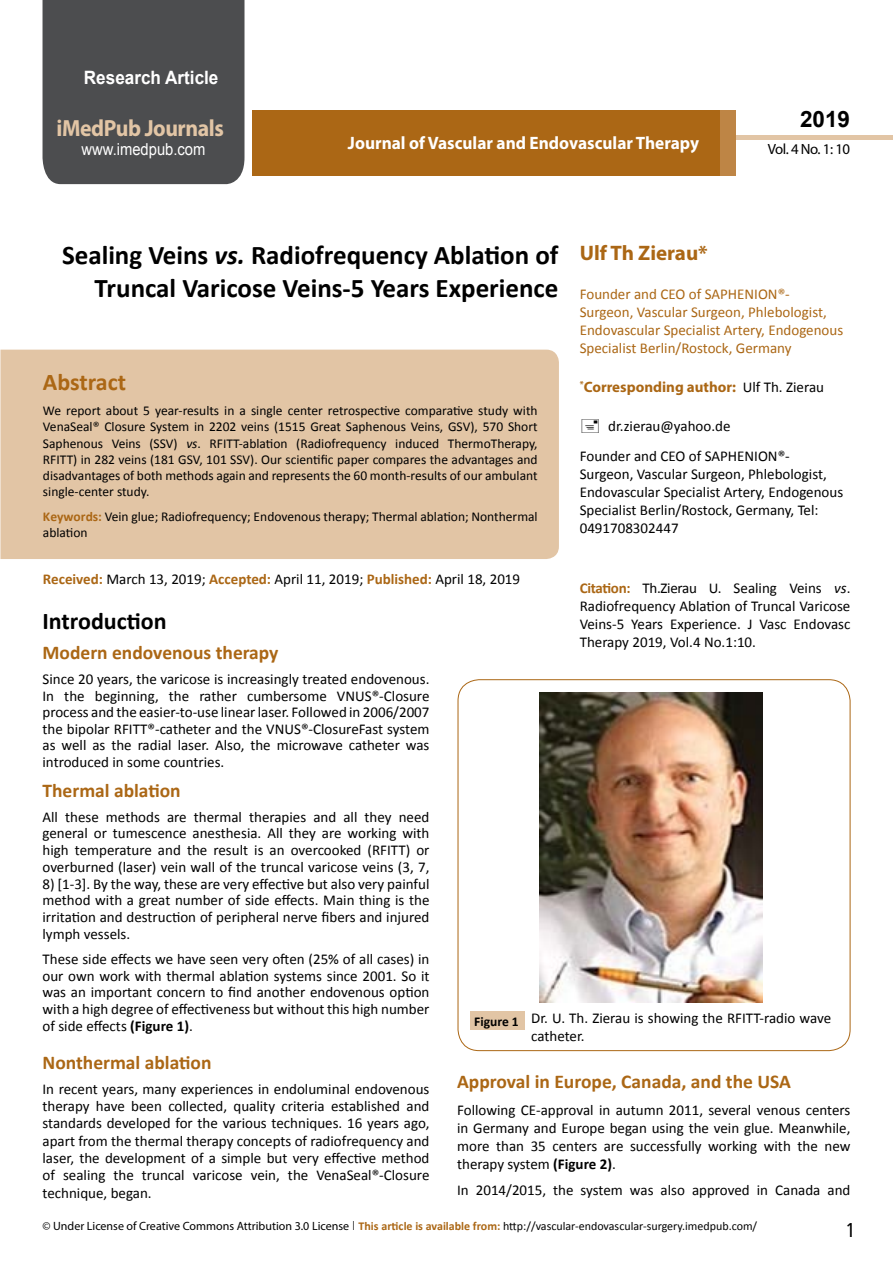
<style>
.page{position:relative;width:893px;height:1263px;background:#fff}
.page>*{position:absolute;margin:0;border:0;box-sizing:border-box;transform-origin:0 0}
.t1{font:700 27px/32.4px "Calibri";color:#000;text-align:right}
.t2{font:25.5px "Tunga";color:#000}
.t3{font:700 24px "Calibri";color:#000}
.t4{font:700 24px "Calibri";color:#ab6715}
.t5{font:700 23.4px "Myriad Pro";letter-spacing:-.02em;color:#e2c5a5;scale:.93 1}
.t6{font:700 22.5px "Arial";color:#000}
.t7{font:700 21px "Myriad Pro";color:#ab6715}
.t8{font:700 19.5px "Calibri";color:#ab6715}
.t9{font:700 18.45px "Arial";color:#fff;scale:.93 1}
.t10{font:700 18px "Myriad Pro";color:#fff;scale:.96 1}
.t11{font:16.5px "Arial";color:#fff;scale:.89 1}
.t12{font:15px/18px "Calibri";color:#000;text-align:justify}
.t13{font:15px/18px "Calibri";color:#ab6715}
.t14{font:700 15px "Myriad Pro";color:#ab6715}
.t15{font:14.85px "Myriad Pro";letter-spacing:-.03em;color:#000}
.t16{font:13.5px/16.2px "Calibri";color:#000;text-align:justify}
.t17{font:700 13.5px "Calibri";color:#000}
.t18{font:12px "Myriad Pro";color:#000}
.s1{font-family:"Calibri";font-weight:400;color:#000}
.s2{font-style:italic}
.s3{font-weight:700;color:#ab6715}
.s4{font-weight:700}
.s5{font-family:"Tunga"}
.s6{font-family:"Calibri";font-weight:700;color:#ab6715}
.s7{font-family:"Calibri"}
</style>
<div class="page">
<div style="left:43px;top:0;width:201px;height:184px;background:#4c4d4f"></div>
<div style="left:736px;top:135px;width:157px;height:5px;background:#e2c5a5"></div>
<div style="left:252px;top:110px;width:469px;height:66px;background:#ab6715"></div>
<div style="left:720px;top:110px;width:16px;height:66px;background:#be8545"></div>
<div style="left:0;top:350px;width:559px;height:209px;background:#e2c5a5"></div>
<img style="left:539px;top:692px;width:223px;height:310px">
<div style="left:470px;top:1011px;width:55px;height:19px;background:#e2c5a5"></div>
<p class="t9" style="left:84px;top:65px;width:146px">Research Article</p>
<h3 class="t5" style="left:57px;top:113px;width:181px">iMedPub Journals</h3>
<p class="t11" style="left:82px;top:138px;width:141px">www.imedpub.com</p>
<p class="t10" style="left:348px;top:132px;width:367px">Journal of Vascular and Endovascular Therapy</p>
<h3 class="t6" style="left:800px;top:104px;width:52px">2019</h3>
<p class="t15" style="left:768px;top:140px;width:84px">Vol. 4 No. 1: 10</p>
<h3 class="t7" style="left:580px;top:239px;width:130px">Ulf Th Zierau*</h3>
<p class="t13" style="left:580px;top:285px;width:265px">Founder and CEO of SAPHENION®- Surgeon, Vascular Surgeon, Phlebologist, Endovascular Specialist Artery, Endogenous Specialist Berlin/Rostock, Germany</p>
<p class="t14" style="left:580px;top:378px;width:246px"><sup>*</sup>Corresponding author: <span class="s1">Ulf Th. Zierau</span></p>
<p class="t12" style="left:580px;top:411px;width:212px;line-height:30px;text-indent:28px">dr.zierau@yahoo.de<br>Founder and CEO of SAPHENION®-</p>
<p class="t12" style="left:580px;top:465px;width:265px;text-align:left">Surgeon, Vascular Surgeon, Phlebologist, Endovascular Specialist Artery, Endogenous Specialist Berlin/Rostock, Germany, Tel:<br>0491708302447</p>
<h1 class="t1" style="left:62px;top:239px;width:498px">Sealing Veins <span class="s2">vs.</span> Radiofrequency Ablation of<br>Truncal Varicose Veins-5 Years Experience</h1>
<h3 class="t4" style="left:43px;top:367px;width:85px">Abstract</h3>
<p class="t16" style="left:43px;top:403px;width:496px">We report about 5 year-results in a single center retrospective comparative study with VenaSeal® Closure System in 2202 veins (1515 Great Saphenous Veins, GSV), 570 Short Saphenous Veins (SSV) <span class="s2">vs</span>. RFITT-ablation (Radiofrequency induced ThermoTherapy, RFITT) in 282 veins (181 GSV, 101 SSV). Our scientific paper compares the advantages and disadvantages of both methods again and represents the 60 month-results of our ambulant single-center study.</p>
<p class="t16" style="left:43px;top:508px;width:496px"><span class="s3">Keywords:</span> Vein glue; Radiofrequency; Endovenous therapy; Thermal ablation; Nonthermal ablation</p>
<p class="t12" style="left:43px;top:570px;width:479px"><span class="s3">Received:</span> March 13, 2019; <span class="s3">Accepted:</span> April 11, 2019; <span class="s3">Published:</span> April 18, 2019</p>
<h3 class="t3" style="left:43px;top:606px;width:126px">Introduction</h3>
<h3 class="t8" style="left:43px;top:640px;width:238px">Modern endovenous therapy</h3>
<p class="t12" style="left:43px;top:671px;width:388px;line-height:16.5px">Since 20 years, the varicose is increasingly treated endovenous.<br>In the beginning, the rather cumbersome VNUS®-Closure process and the easier-to-use linear laser. Followed in 2006/2007 the bipolar RFITT®-catheter and the VNUS®-ClosureFast system as well as the radial laser. Also, the microwave catheter was introduced in some countries.</p>
<h3 class="t8" style="left:43px;top:777px;width:140px">Thermal ablation</h3>
<p class="t12" style="left:43px;top:808px;width:388px;line-height:16.6px">All these methods are thermal therapies and all they need general or tumescence anesthesia. All they are working with high temperature and the result is an overcooked (RFITT) or overburned (laser) vein wall of the truncal varicose veins (3, 7,</p>
<p class="t12" style="left:43px;top:875px;width:388px;line-height:16.6px">8) [1-3]. By the way, these are very effective but also very painful method with a great number of side effects. Main thing is the irritation and destruction of peripheral nerve fibers and injured lymph vessels.</p>
<p class="t12" style="left:43px;top:950px;width:388px;line-height:16.8px">These side effects we have seen very often (25% of all cases) in our own work with thermal ablation systems since 2001. So it was an important concern to find another endovenous option with a high degree of effectiveness but without this high number of side effects <span class="s4">(Figure 1)</span>.</p>
<h3 class="t8" style="left:43px;top:1050px;width:170px">Nonthermal ablation</h3>
<p class="t12" style="left:43px;top:1081px;width:388px;line-height:17.2px">In recent years, many experiences in endoluminal endovenous therapy have been collected, quality criteria established and standards developed for the various techniques. 16 years ago, apart from the thermal therapy concepts of radiofrequency and laser, the development of a simple but very effective method of sealing the truncal varicose vein, the VenaSeal®-Closure technique, began.</p>
<p class="t12" style="left:580px;top:579px;width:272px"><span class="s3">Citation:</span> Th.Zierau U. Sealing Veins <span class="s2">vs</span>.<br>Radiofrequency Ablation of Truncal Varicose Veins-5 Years Experience. J Vasc Endovasc Therapy 2019, Vol.4 No.1:10.</p>
<p class="t12" style="left:531px;top:1008px;width:301px">Dr. U. Th. Zierau is showing the RFITT-radio wave catheter.</p>
<p class="t17" style="left:474px;top:1012px;width:46px">Figure 1</p>
<h3 class="t8" style="left:457px;top:1069px;width:335px">Approval in Europe, Canada, and the USA</h3>
<p class="t12" style="left:457px;top:1101px;width:395px">Following CE-approval in autumn 2011, several venous centers in Germany and Europe began using the vein glue. Meanwhile, more than 35 centers are successfully working with the new therapy system <span class="s4">(Figure 2)</span>.</p>
<p class="t12" style="left:457px;top:1181px;width:395px">In 2014/2015, the system was also approved in Canada and</p>
<p class="t18" style="left:43px;top:1219px;width:716px">© Under License of Creative Commons Attribution 3.0 License <span class="s5">|</span> <span class="s6">This article is available from:</span> <span class="s7">http://vascular-endovascular-surgery.imedpub.com/</span></p>
<h2 class="t2" style="left:847px;top:1213px;width:9px">1</h2>
</div>
